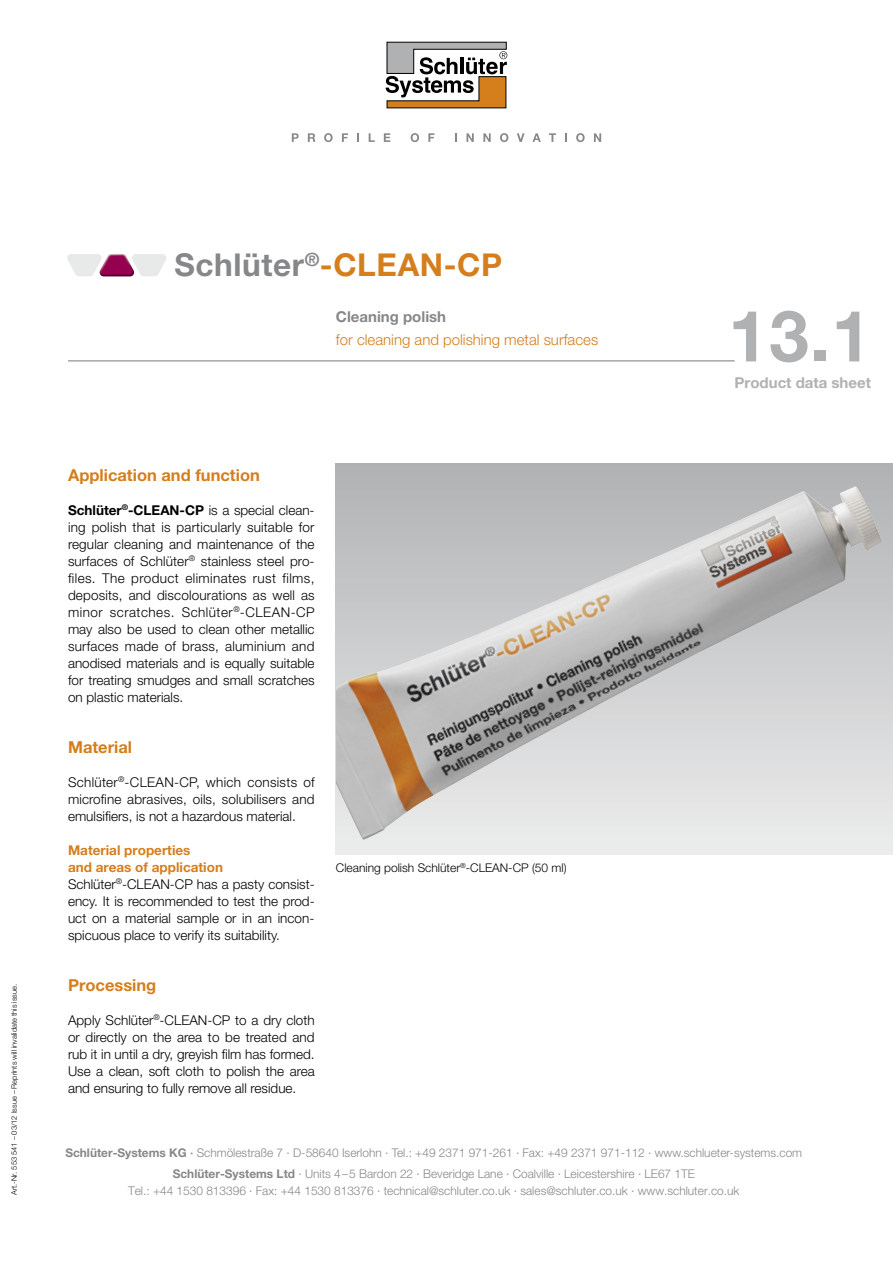
<style>
.page{position:relative;width:893px;height:1263px;background:#fff}
.page>*{position:absolute;margin:0;border:0;box-sizing:border-box;transform-origin:0 0}
.t1{font:700 71.25px "Helvetica Neue LT Pro";color:#b0b1b3}
.t2{font:700 31.5px "Helvetica Neue LT Pro";letter-spacing:.02em;color:#d57e1c}
.t3{font:700 16.5px "Helvetica Neue LT Pro";color:#d57e1c}
.t4{font:300 15px "Helvetica Neue LT Pro";color:#d57e1c}
.t5{font:700 15px "Helvetica Neue LT Pro";color:#b0b1b3}
.t6{font:700 15px "Helvetica Neue LT Pro";color:#868788}
.t7{font:300 13.5px/17px "Helvetica Neue LT Pro";color:#000;text-align:justify}
.t8{font:300 12px/21.3px "Helvetica Neue LT Pro";color:#868788;text-align:center}
.t9{font:300 12px "Helvetica Neue LT Pro";color:#000}
.t10{font:300 7.5px "Helvetica Neue LT Pro";color:#000}
.s1{color:#868788}
.s2{font-weight:700}
.s3{font-weight:700;color:#d57e1c}
.s4{font-weight:500}
</style>
<div class="page">
<div style="left:336px;top:463px;width:557px;height:392px;background:linear-gradient(to bottom,#b1b2b4,#eceded)"></div>
<img style="left:336px;top:486px;width:546px;height:354px">
<hr style="left:68px;top:360px;width:667px;height:1px;background:#868788">
<svg style="left:67px;top:254px;width:99px;height:22px"></svg>
<svg style="left:386px;top:42px;width:121px;height:66px"></svg>
<svg style="left:292px;top:133px;width:7px;height:9px"></svg>
<svg style="left:308px;top:133px;width:7px;height:9px"></svg>
<svg style="left:324px;top:133px;width:9px;height:9px"></svg>
<svg style="left:342px;top:133px;width:6px;height:9px"></svg>
<svg style="left:357px;top:133px;width:2px;height:9px"></svg>
<svg style="left:369px;top:133px;width:6px;height:9px"></svg>
<svg style="left:384px;top:133px;width:6px;height:9px"></svg>
<svg style="left:411px;top:133px;width:8px;height:9px"></svg>
<svg style="left:428px;top:133px;width:6px;height:9px"></svg>
<svg style="left:455px;top:133px;width:2px;height:9px"></svg>
<svg style="left:466px;top:133px;width:8px;height:9px"></svg>
<svg style="left:483px;top:133px;width:8px;height:9px"></svg>
<svg style="left:500px;top:133px;width:8px;height:9px"></svg>
<svg style="left:517px;top:133px;width:8px;height:9px"></svg>
<svg style="left:532px;top:133px;width:9px;height:9px"></svg>
<svg style="left:549px;top:133px;width:7px;height:9px"></svg>
<svg style="left:565px;top:133px;width:2px;height:9px"></svg>
<svg style="left:576px;top:133px;width:9px;height:9px"></svg>
<svg style="left:594px;top:133px;width:7px;height:9px"></svg>
<p class="t10" style="left:9px;top:1195px;width:212px;rotate:-90deg">Art.-Nr. 553 541 – 03/12 Issue – Reprints will invalidate this issue.</p>
<h2 class="t2" style="left:174px;top:246px;width:329px"><span class="s1">Schlüter</span><sup>®</sup>-CLEAN-CP</h2>
<p class="t6" style="left:336px;top:307px;width:112px">Cleaning polish</p>
<p class="t4" style="left:336px;top:330px;width:264px">for cleaning and polishing metal surfaces</p>
<p class="t3" style="left:68px;top:464px;width:193px">Application and function</p>
<p class="t7" style="left:68px;top:501px;width:248px"><span class="s2">Schlüter</span><sup>®</sup><span class="s2">-CLEAN-CP</span> is a special clean&shy;ing polish that is particularly suitable for regular cleaning and maintenance of the surfaces of Schlüter<sup>®</sup> stainless steel pro&shy;files. The product eliminates rust films, deposits, and discolourations as well as minor scratches. Schlüter<sup>®</sup>-CLEAN-CP may also be used to clean other metallic surfaces made of brass, aluminium and anodised materials and is equally suitable for treating smudges and small scratches on plastic materials.</p>
<p class="t3" style="left:68px;top:737px;width:66px">Material</p>
<p class="t7" style="left:68px;top:773px;width:248px">Schlüter<sup>®</sup>-CLEAN-CP, which consists of microfine abrasives, oils, solubilisers and emulsifiers, is not a hazardous material.</p>
<p class="t7" style="left:68px;top:841px;width:248px;text-align:left"><span class="s3">Material properties<br>and areas of application </span>Schlüter<sup>®</sup>-CLEAN-CP has a pasty consist&shy;ency. It is recommended to test the prod&shy;uct on a material sample or in an incon&shy;spicuous place to verify its suitability.</p>
<p class="t3" style="left:68px;top:975px;width:90px">Processing</p>
<p class="t7" style="left:68px;top:1011px;width:248px">Apply Schlüter<sup>®</sup>-CLEAN-CP to a dry cloth or directly on the area to be treated and rub it in until a dry, greyish film has formed.<br>Use a clean, soft cloth to polish the area and ensuring to fully remove all residue.</p>
<p class="t9" style="left:336px;top:860px;width:232px">Cleaning polish Schlüter<sup>®</sup>-CLEAN-CP (50 ml)</p>
<h1 class="t1" style="left:728px;top:292px;width:144px">13.1</h1>
<p class="t5" style="left:735px;top:373px;width:138px">Product data sheet</p>
<p class="t8" style="left:65px;top:1141px;width:738px"><span class="s2">Schlüter-Systems KG</span> <span class="s4">·</span> Schmölestraße 7 · D-58640 Iserlohn · Tel.: +49 2371 971-261 · Fax: +49 2371 971-112 · www.schlueter-systems.com<br><span class="s2">Schlüter-Systems Ltd</span> · Units 4–5 Bardon 22 · Beveridge Lane · Coalville · Leicestershire · LE67 1TE</p>
<p class="t8" style="left:128px;top:1180px;width:613px">Tel.: +44 1530 813396 · Fax: +44 1530 813376 · technical@schluter.co.uk · sales@schluter.co.uk · www.schluter.co.uk</p>
</div>
